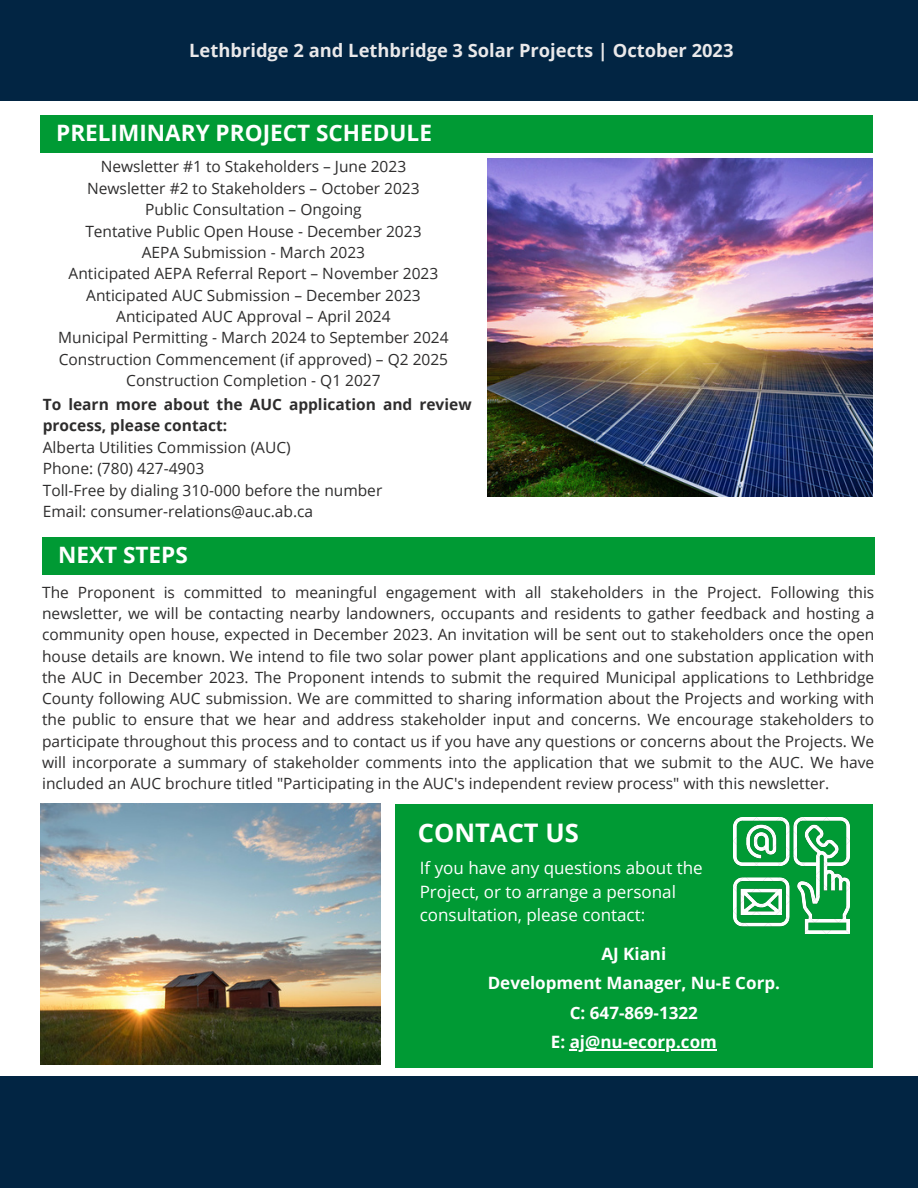
<style>
.page{position:relative;width:918px;height:1188px;background:#fff}
.page>*{position:absolute;margin:0;border:0;box-sizing:border-box;transform-origin:0 0}
.t1{font:700 25.5px "Open Sans";color:#fff}
.t2{font:700 22.5px "Open Sans";color:#fff}
.t3{font:700 18.3px "Open Sans";color:#eae9ea}
.t4{font:16.95px/23.7px "Open Sans";color:#fff}
.t5{font:700 16.95px "Open Sans";color:#fff}
.t6{font:15.45px/21.3px "Open Sans";color:#2e2d2d;text-align:justify}
.t7{font:700 15.45px/21.3px "Open Sans";color:#2e2d2d}
</style>
<div class="page">
<div style="left:0;top:0;width:918px;height:101px;background:#022543"></div>
<div style="left:0;top:1076px;width:918px;height:112px;background:#022543"></div>
<div style="left:40px;top:115px;width:832px;height:38px;background:#009a34"></div>
<img style="left:488px;top:158px;width:385px;height:339px">
<div style="left:42px;top:537px;width:832px;height:38px;background:#009a34"></div>
<div style="left:395px;top:804px;width:477px;height:263px;background:#009a34"></div>
<img style="left:734px;top:818px;width:115px;height:116px">
<img style="left:40px;top:804px;width:340px;height:261px">
<hr style="left:570px;top:1049px;width:147px;height:1px;background:#fff">
<p class="t3" style="left:189px;top:37px;width:546px">Lethbridge 2 and Lethbridge 3 Solar Projects | October 2023</p>
<p class="t2" style="left:56px;top:117px;width:377px">PRELIMINARY PROJECT SCHEDULE</p>
<p class="t6" style="left:101px;top:156px;width:307px">Newsletter #1 to Stakeholders – June 2023</p>
<p class="t6" style="left:87px;top:177px;width:334px">Newsletter #2 to Stakeholders – October 2023</p>
<p class="t6" style="left:145px;top:199px;width:218px">Public Consultation – Ongoing</p>
<p class="t6" style="left:85px;top:220px;width:338px">Tentative Public Open House - December 2023</p>
<p class="t6" style="left:142px;top:241px;width:225px">AEPA Submission - March 2023</p>
<p class="t6" style="left:69px;top:263px;width:371px">Anticipated AEPA Referral Report – November 2023</p>
<p class="t6" style="left:86px;top:284px;width:336px">Anticipated AUC Submission – December 2023</p>
<p class="t6" style="left:116px;top:305px;width:276px">Anticipated AUC Approval – April 2024</p>
<p class="t6" style="left:58px;top:327px;width:392px">Municipal Permitting - March 2024 to September 2024</p>
<p class="t6" style="left:59px;top:348px;width:391px">Construction Commencement (if approved) – Q2 2025</p>
<p class="t6" style="left:126px;top:370px;width:256px">Construction Completion - Q1 2027</p>
<p class="t7" style="left:43px;top:393px;width:430px">To learn more about the AUC application and review process, please contact:</p>
<p class="t6" style="left:43px;top:436px;width:249px">Alberta Utilities Commission (AUC)</p>
<p class="t6" style="left:43px;top:458px;width:163px">Phone: (780) 427-4903</p>
<p class="t6" style="left:43px;top:479px;width:341px">Toll-Free by dialing 310-000 before the number</p>
<p class="t6" style="left:43px;top:500px;width:272px">Email: consumer-relations@auc.ab.ca</p>
<p class="t2" style="left:58px;top:539px;width:131px">NEXT STEPS</p>
<p class="t6" style="left:42px;top:581px;width:834px">The Proponent is committed to meaningful engagement with all stakeholders in the Project. Following this newsletter, we will be contacting nearby landowners, occupants and residents to gather feedback and hosting a community open house, expected in December 2023. An invitation will be sent out to stakeholders once the open house details are known. We intend to file two solar power plant applications and one substation application with the AUC in December 2023. The Proponent intends to submit the required Municipal applications to Lethbridge County following AUC submission. We are committed to sharing information about the Projects and working with the public to ensure that we hear and address stakeholder input and concerns. We encourage stakeholders to participate throughout this process and to contact us if you have any questions or concerns about the Projects. We will incorporate a summary of stakeholder comments into the application that we submit to the AUC. We have included an AUC brochure titled "Participating in the AUC's independent review process" with this newsletter.</p>
<p class="t1" style="left:418px;top:815px;width:162px">CONTACT US</p>
<p class="t4" style="left:420px;top:856px;width:285px">If you have any questions about the<br>Project, or to arrange a personal consultation, please contact:</p>
<p class="t5" style="left:601px;top:942px;width:66px">AJ Kiani</p>
<p class="t5" style="left:488px;top:971px;width:294px">Development Manager, Nu-E Corp.</p>
<p class="t5" style="left:570px;top:1001px;width:130px">C: 647-869-1322</p>
<p class="t5" style="left:551px;top:1030px;width:168px">E: aj@nu-ecorp.com</p>
</div>
